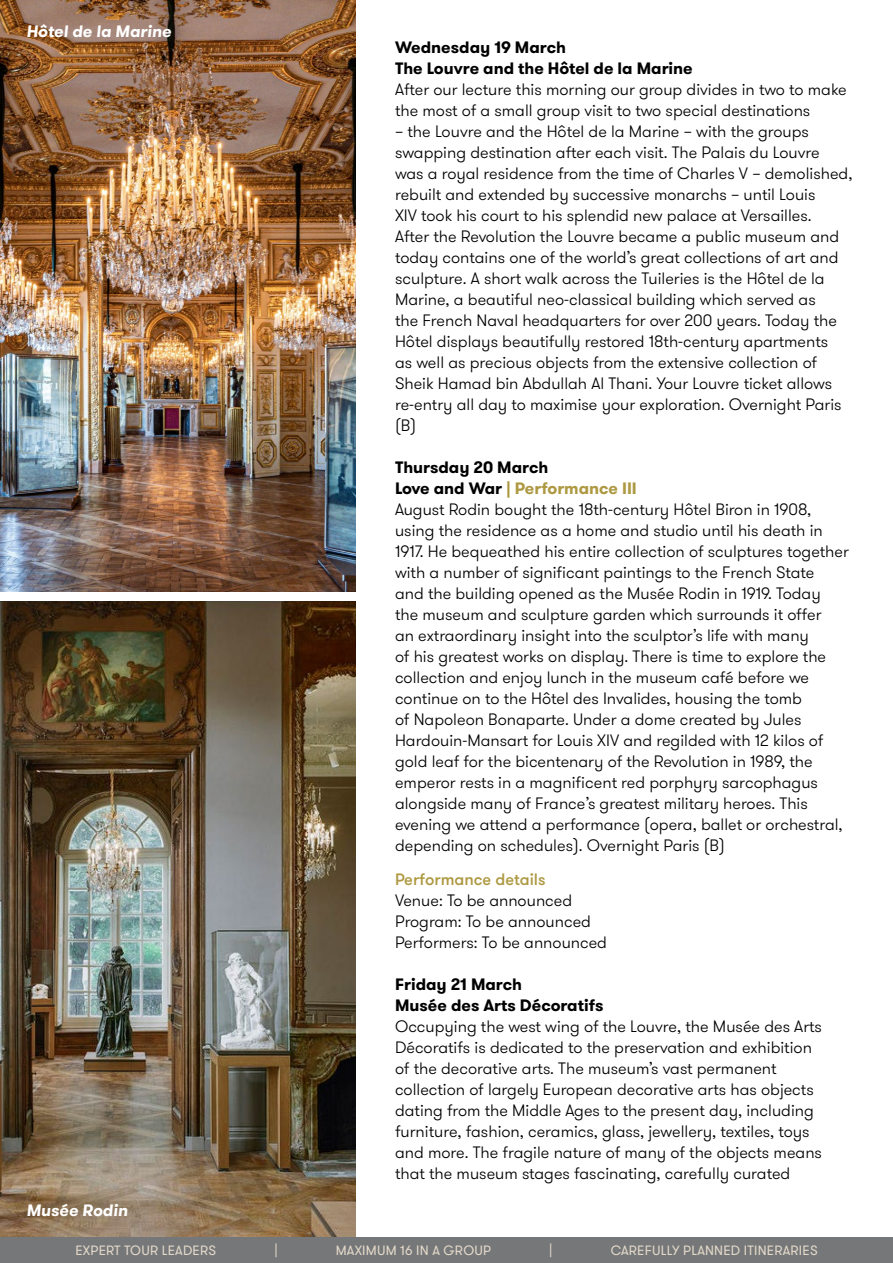
<style>
.page{position:relative;width:893px;height:1263px;background:#fff}
.page>*{position:absolute;margin:0;border:0;box-sizing:border-box;transform-origin:0 0}
.t1{font:300 16.5px/21px "GT Walsheim";color:#000}
.t2{font:700 16.5px/21px "GT Walsheim";color:#000}
.t3{font:italic 700 16.5px "GT Walsheim";color:#fff}
.t4{font:500 16.5px "GT Walsheim";color:#ae9942}
.t5{font:13.5px "GT Walsheim";letter-spacing:.015em;color:#e3d8c8}
.s1{font-weight:700}
.s2{font-weight:700;color:#ae9942}
</style>
<div class="page">
<img style="left:0;top:0;width:355px;height:591px">
<img style="left:0;top:602px;width:355px;height:635px">
<div style="left:0;top:1237px;width:893px;height:26px;background:#757779"></div>
<p class="t3" style="left:26px;top:21px;width:146px">Hôtel de la Marine</p>
<p class="t3" style="left:26px;top:1199px;width:103px">Musée Rodin</p>
<p class="t2" style="left:395px;top:37px;width:299px">Wednesday 19 March<br>The Louvre and the Hôtel de la Marine</p>
<p class="t1" style="left:395px;top:79px;width:453px">After our lecture this morning our group divides in two to make the most of a small group visit to two special destinations</p>
<p class="t1" style="left:395px;top:121px;width:459px">– the Louvre and the Hôtel de la Marine – with the groups swapping destination after each visit. The Palais du Louvre was a royal residence from the time of Charles V – demolished, rebuilt and extended by successive monarchs – until Louis<br>XIV took his court to his splendid new palace at Versailles.<br>After the Revolution the Louvre became a public museum and today contains one of the world’s great collections of art and sculpture. A short walk across the Tuileries is the Hôtel de la Marine, a beautiful neo-classical building which served as<br>the French Naval headquarters for over 200 years. Today the Hôtel displays beautifully restored 18th-century apartments<br>as well as precious objects from the extensive collection of Sheik Hamad bin Abdullah Al Thani. Your Louvre ticket allows re-entry all day to maximise your exploration. Overnight Paris (B)</p>
<p class="t1" style="left:395px;top:457px;width:455px"><span class="s1">Thursday 20 March<br>Love and War</span> <span class="s2">| Performance III<br></span>August Rodin bought the 18th-century Hôtel Biron in 1908, using the residence as a home and studio until his death in 1917. He bequeathed his entire collection of sculptures together with a number of significant paintings to the French State<br>and the building opened as the Musée Rodin in 1919. Today<br>the museum and sculpture garden which surrounds it offer<br>an extraordinary insight into the sculptor’s life with many<br>of his greatest works on display. There is time to explore the collection and enjoy lunch in the museum café before we continue on to the Hôtel des Invalides, housing the tomb<br>of Napoleon Bonaparte. Under a dome created by Jules Hardouin-Mansart for Louis XIV and regilded with 12 kilos of gold leaf for the bicentenary of the Revolution in 1989, the emperor rests in a magnificent red porphyry sarcophagus alongside many of France’s greatest military heroes. This evening we attend a performance (opera, ballet or orchestral, depending on schedules). Overnight Paris (B)</p>
<p class="t4" style="left:395px;top:869px;width:152px">Performance details</p>
<p class="t1" style="left:395px;top:890px;width:214px">Venue: To be announced<br>Program: To be announced<br>Performers: To be announced</p>
<p class="t2" style="left:395px;top:974px;width:210px">Friday 21 March<br>Musée des Arts Décoratifs</p>
<p class="t1" style="left:395px;top:1016px;width:428px">Occupying the west wing of the Louvre, the Musée des Arts Décoratifs is dedicated to the preservation and exhibition of the decorative arts. The museum’s vast permanent collection of largely European decorative arts has objects dating from the Middle Ages to the present day, including furniture, fashion, ceramics, glass, jewellery, textiles, toys and more. The fragile nature of many of the objects means that the museum stages fascinating, carefully curated</p>
<p class="t5" style="left:75px;top:1242px;width:142px">EXPERT TOUR LEADERS</p>
<p class="t5" style="left:274px;top:1242px;width:5px">|</p>
<p class="t5" style="left:336px;top:1242px;width:157px">MAXIMUM 16 IN A GROUP</p>
<p class="t5" style="left:549px;top:1242px;width:5px">|</p>
<p class="t5" style="left:611px;top:1242px;width:208px">CAREFULLY PLANNED ITINERARIES</p>
</div>
